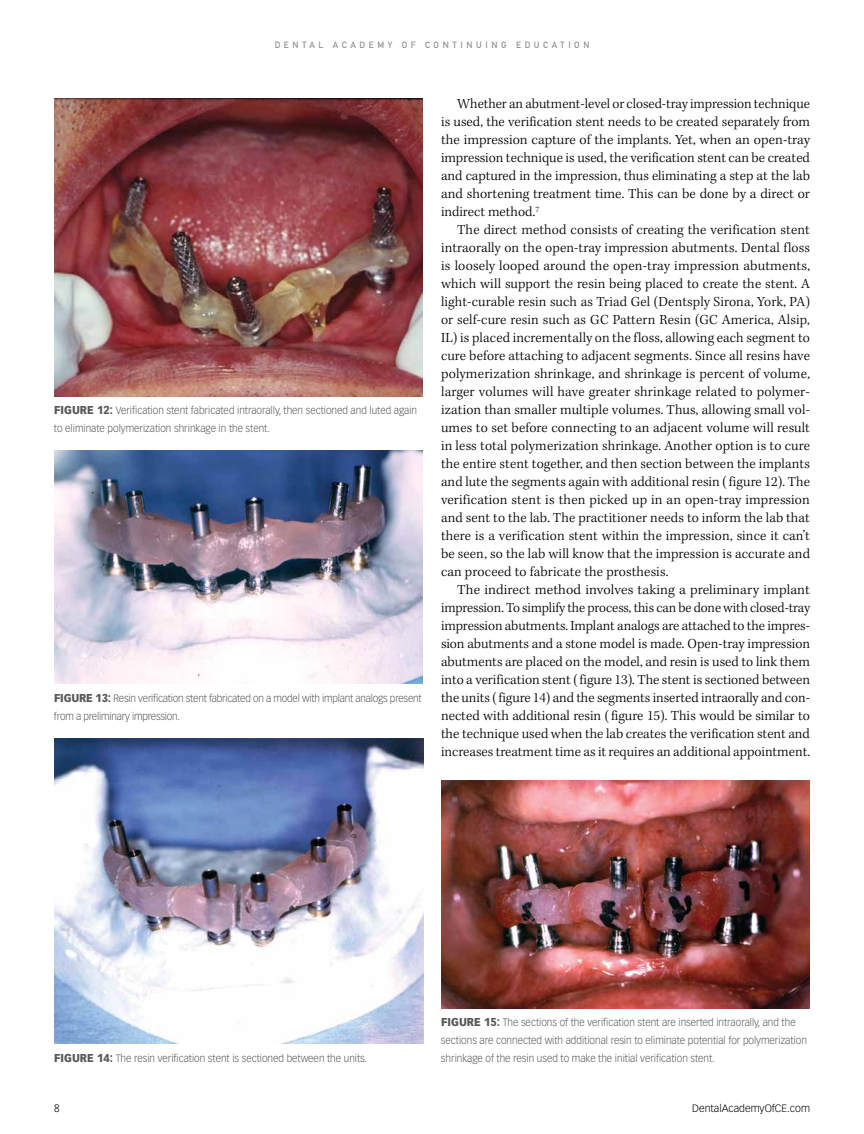
<style>
.page{position:relative;width:864px;height:1134px;background:#fff}
.page>*{position:absolute;margin:0;border:0;box-sizing:border-box;transform-origin:0 0}
.t1{font:300 14.25px/18px "Kepler Std";color:#000;text-align:justify}
.t2{font:300 10.5px/18px "Vectora LT Std";color:#58595b;scale:.95 1}
.t3{font:300 10.5px/18px "Vectora LT Std";letter-spacing:-.02em;color:#58595b;scale:.95 1}
.t4{font:300 10.5px "Vectora LT Std";color:#000}
.t5{font:9px "DIN Mittelschrift Std";letter-spacing:.4em;color:#808285}
.s1{font-weight:900;font-size:11.25px}
</style>
<div class="page">
<img style="left:54px;top:450px;width:369px;height:233px">
<img style="left:54px;top:99px;width:369px;height:297px">
<img style="left:54px;top:738px;width:369px;height:306px">
<img style="left:441px;top:781px;width:369px;height:227px">
<p class="t5" style="left:274px;top:40px;width:317px">DENTAL ACADEMY OF CONTINUING EDUCATION</p>
<p class="t2" style="left:54px;top:402px;width:384px"><span class="s1">FIGURE 12:</span> Verification stent fabricated intraorally, then sectioned and luted again to eliminate polymerization shrinkage in the stent.</p>
<p class="t3" style="left:54px;top:690px;width:389px"><span class="s1">FIGURE 13:</span> Resin verification stent fabricated on a model with implant analogs present from a preliminary impression.</p>
<p class="t1" style="left:441px;top:96px;width:371px;text-indent:16px">Whether an abutment-level or closed-tray impression technique is used, the verification stent needs to be created separately from the impression capture of the implants. Yet, when an open-tray impression technique is used, the verification stent can be created and captured in the impression, thus eliminating a step at the lab and shortening treatment time. This can be done by a direct or indirect method.<sup>7</sup></p>
<p class="t1" style="left:441px;top:222px;width:371px;text-indent:16px">The direct method consists of creating the verification stent intraorally on the open-tray impression abutments. Dental floss is loosely looped around the open-tray impression abutments, which will support the resin being placed to create the stent. A light-curable resin such as Triad Gel (Dentsply Sirona, York, PA) or self-cure resin such as GC Pattern Resin (GC America, Alsip, IL) is placed incrementally on the floss, allowing each segment to cure before attaching to adjacent segments. Since all resins have polymerization shrinkage, and shrinkage is percent of volume, larger volumes will have greater shrinkage related to polymer&shy;ization than smaller multiple volumes. Thus, allowing small vol&shy;umes to set before connecting to an adjacent volume will result in less total polymerization shrinkage. Another option is to cure the entire stent together, and then section between the implants and lute the segments again with additional resin ( figure 12). The verification stent is then picked up in an open-tray impression and sent to the lab. The practitioner needs to inform the lab that there is a verification stent within the impression, since it can’t be seen, so the lab will know that the impression is accurate and can proceed to fabricate the prosthesis.</p>
<p class="t1" style="left:441px;top:582px;width:371px;text-indent:16px">The indirect method involves taking a preliminary implant impression. To simplify the process, this can be done with closed-tray impression abutments. Implant analogs are attached to the impres&shy;sion abutments and a stone model is made. Open-tray impression abutments are placed on the model, and resin is used to link them into a verification stent ( figure 13). The stent is sectioned between the units ( figure 14) and the segments inserted intraorally and con&shy;nected with additional resin ( figure 15). This would be similar to the technique used when the lab creates the verification stent and increases treatment time as it requires an additional appointment.</p>
<p class="t2" style="left:54px;top:1050px;width:331px"><span class="s1">FIGURE 14:</span> The resin verification stent is sectioned between the units.</p>
<p class="t2" style="left:441px;top:1014px;width:387px"><span class="s1">FIGURE 15:</span> The sections of the verification stent are inserted intraorally, and the sections are connected with additional resin to eliminate potential for polymerization shrinkage of the resin used to make the initial verification stent.</p>
<p class="t4" style="left:54px;top:1102px;width:7px">8</p>
<p class="t4" style="left:692px;top:1102px;width:119px">DentalAcademyOfCE.com</p>
</div>
